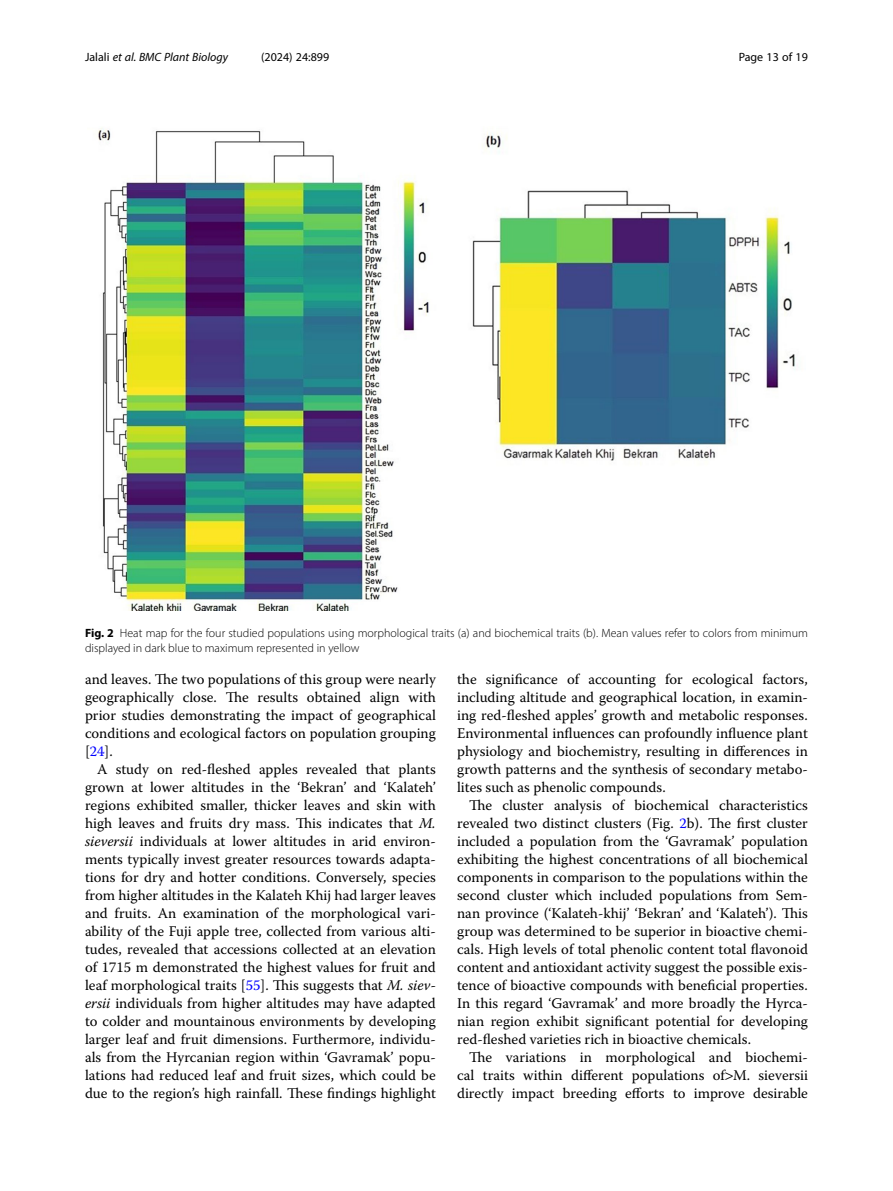
<style>
.page{position:relative;width:893px;height:1191px;background:#fff}
.page>*{position:absolute;margin:0;border:0;box-sizing:border-box;transform-origin:0 0}
.Body_Text_Indent{font:14.7px/18px "Warnock Pro";color:#000;text-align:justify}
.Figure_Caption{font:300 12px/15px "Myriad Pro";color:#000}
.t1{font:italic 12px "Myriad Pro";color:#000}
.t2{font:12px "Myriad Pro";color:#000}
.s1{font-style:normal}
.s2{font-weight:700}
.s3{color:#00f}
.s4{font-style:italic}
</style>
<div class="page">
<img style="left:98px;top:128px;width:698px;height:482px">
<p class="t1" style="left:85px;top:50px;width:144px"><span class="s1">Jalali</span> et al. BMC Plant Biology</p>
<p class="t2" style="left:261px;top:50px;width:70px">(2024) 24:899</p>
<p class="t2" style="left:739px;top:50px;width:71px">Page 13 of 19</p>
<p class="Figure_Caption" style="left:85px;top:625px;width:724px"><span class="s2">Fig. 2</span> Heat map for the four studied populations using morphological traits (a) and biochemical traits (b). Mean values refer to colors from minimum displayed in dark blue to maximum represented in yellow</p>
<p class="Body_Text_Indent" style="left:85px;top:670px;width:352px">and leaves. The two populations of this group were nearly geographically close. The results obtained align with prior studies demonstrating the impact of geographical conditions and ecological factors on population grouping [<span class="s3">24</span>].</p>
<p class="Body_Text_Indent" style="left:85px;top:760px;width:352px;text-indent:12px">A study on red-fleshed apples revealed that plants grown at lower altitudes in the ‘Bekran’ and ‘Kalateh’ regions exhibited smaller, thicker leaves and skin with high leaves and fruits dry mass. This indicates that <span class="s4">M. sieversii</span> individuals at lower altitudes in arid environ&shy;ments typically invest greater resources towards adapta&shy;tions for dry and hotter conditions. Conversely, species from higher altitudes in the Kalateh Khij had larger leaves and fruits. An examination of the morphological vari&shy;ability of the Fuji apple tree, collected from various alti&shy;tudes, revealed that accessions collected at an elevation of 1715 m demonstrated the highest values for fruit and leaf morphological traits [<span class="s3">55</span>]. This suggests that <span class="s4">M. siev&shy;ersii</span> individuals from higher altitudes may have adapted to colder and mountainous environments by developing larger leaf and fruit dimensions. Furthermore, individu&shy;als from the Hyrcanian region within ‘Gavramak’ popu&shy;lations had reduced leaf and fruit sizes, which could be due to the region’s high rainfall. These findings highlight</p>
<p class="Body_Text_Indent" style="left:457px;top:670px;width:352px">the significance of accounting for ecological factors, including altitude and geographical location, in examin&shy;ing red-fleshed apples’ growth and metabolic responses.<br>Environmental influences can profoundly influence plant physiology and biochemistry, resulting in differences in growth patterns and the synthesis of secondary metabo&shy;lites such as phenolic compounds.</p>
<p class="Body_Text_Indent" style="left:457px;top:796px;width:352px;text-indent:12px">The cluster analysis of biochemical characteristics revealed two distinct clusters (Fig. <span class="s3">2</span>b). The first cluster included a population from the ‘Gavramak’ population exhibiting the highest concentrations of all biochemical components in comparison to the populations within the second cluster which included populations from Sem&shy;nan province (‘Kalateh-khij’ ‘Bekran’ and ‘Kalateh’). This group was determined to be superior in bioactive chemi&shy;cals. High levels of total phenolic content total flavonoid content and antioxidant activity suggest the possible exis&shy;tence of bioactive compounds with beneficial properties.<br>In this regard ‘Gavramak’ and more broadly the Hyrca&shy;nian region exhibit significant potential for developing red-fleshed varieties rich in bioactive chemicals.</p>
<p class="Body_Text_Indent" style="left:457px;top:1048px;width:352px;text-indent:12px">The variations in morphological and biochemi&shy;cal traits within different populations of M. sieversii directly impact breeding efforts to improve desirable</p>
</div>
